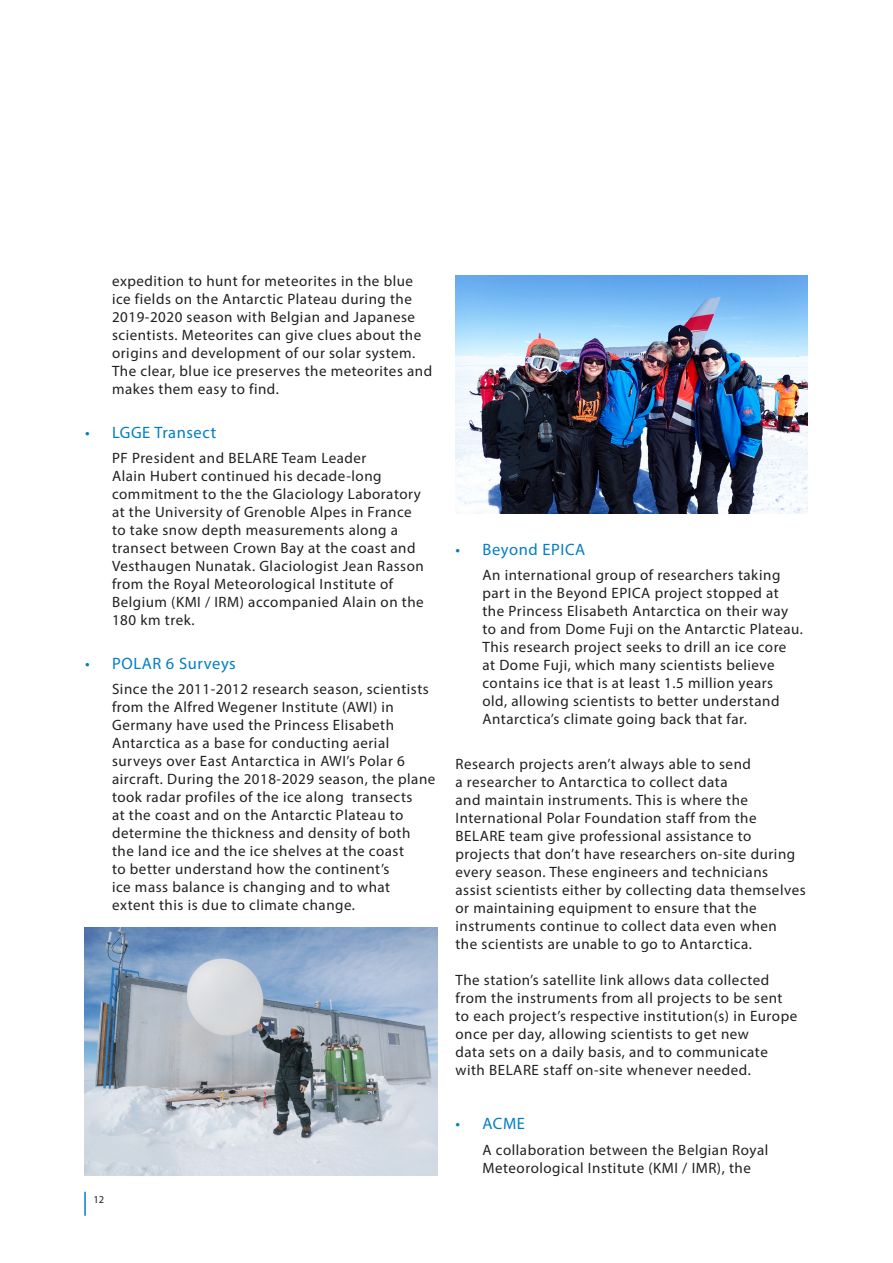
<style>
.page{position:relative;width:893px;height:1263px;background:#fff}
.page>*{position:absolute;margin:0;border:0;box-sizing:border-box;transform-origin:0 0}
.t1{font:16.5px "Myriad Pro";letter-spacing:.035em;color:#007ec5}
.texte{font:15px/18px "Myriad Pro";letter-spacing:.035em;color:#231f20}
.t2{font:10.5px "Myriad Pro";color:#231f20}
</style>
<div class="page">
<hr style="left:84px;top:1192px;width:2px;height:24px;background:#007ec5">
<img style="left:84px;top:927px;width:353px;height:248px">
<img style="left:455px;top:275px;width:353px;height:239px">
<p class="texte" style="left:112px;top:272px;width:322px">expedition to hunt for meteorites in the blue ice fields on the Antarctic Plateau during the 2019-2020 season with Belgian and Japanese scientists. Meteorites can give clues about the origins and development of our solar system.<br>The clear, blue ice preserves the meteorites and makes them easy to find.</p>
<p class="t1" style="left:85px;top:422px;width:133px">• LGGE Transect</p>
<p class="texte" style="left:112px;top:449px;width:313px">PF President and BELARE Team Leader<br>Alain Hubert continued his decade-long commitment to the the Glaciology Laboratory at the University of Grenoble Alpes in France to take snow depth measurements along a transect between Crown Bay at the coast and Vesthaugen Nunatak. Glaciologist Jean Rasson from the Royal Meteorological Institute of Belgium (KMI / IRM) accompanied Alain on the 180 km trek.</p>
<p class="t1" style="left:85px;top:653px;width:152px">• POLAR 6 Surveys</p>
<p class="texte" style="left:112px;top:680px;width:325px">Since the 2011-2012 research season, scientists from the Alfred Wegener Institute (AWI) in Germany have used the Princess Elisabeth Antarctica as a base for conducting aerial surveys over East Antarctica in AWI’s Polar 6 aircraft. During the 2018-2029 season, the plane took radar profiles of the ice along transects<br>at the coast and on the Antarctic Plateau to determine the thickness and density of both the land ice and the ice shelves at the coast<br>to better understand how the continent’s<br>ice mass balance is changing and to what extent this is due to climate change.</p>
<p class="t2" style="left:94px;top:1193px;width:12px">12</p>
<p class="t1" style="left:455px;top:539px;width:131px">• Beyond EPICA</p>
<p class="texte" style="left:482px;top:566px;width:322px">An international group of researchers taking part in the Beyond EPICA project stopped at the Princess Elisabeth Antarctica on their way to and from Dome Fuji on the Antarctic Plateau.<br>This research project seeks to drill an ice core<br>at Dome Fuji, which many scientists believe contains ice that is at least 1.5 million years<br>old, allowing scientists to better understand Antarctica’s climate going back that far.</p>
<p class="texte" style="left:455px;top:755px;width:352px">Research projects aren’t always able to send<br>a researcher to Antarctica to collect data<br>and maintain instruments. This is where the International Polar Foundation staff from the BELARE team give professional assistance to projects that don’t have researchers on-site during every season. These engineers and technicians assist scientists either by collecting data themselves or maintaining equipment to ensure that the instruments continue to collect data even when<br>the scientists are unable to go to Antarctica.</p>
<p class="texte" style="left:455px;top:971px;width:343px">The station’s satellite link allows data collected from the instruments from all projects to be sent to each project’s respective institution(s) in Europe once per day, allowing scientists to get new<br>data sets on a daily basis, and to communicate with BELARE staff on-site whenever needed.</p>
<p class="t1" style="left:455px;top:1113px;width:71px">• ACME</p>
<p class="texte" style="left:482px;top:1140px;width:287px">A collaboration between the Belgian Royal<br>Meteorological Institute (KMI / IMR), the</p>
</div>
